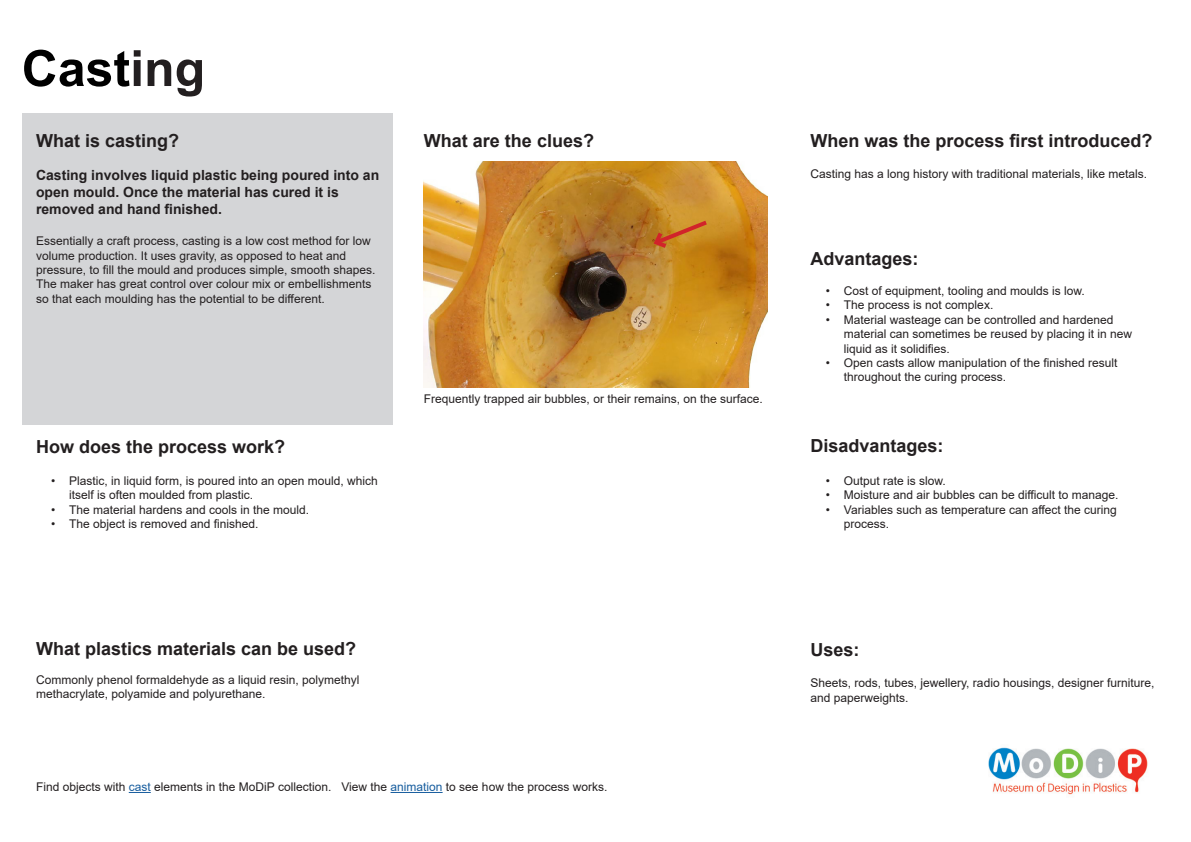
<style>
.page{position:relative;width:1191px;height:842px;background:#fff}
.page>*{position:absolute;margin:0;border:0;box-sizing:border-box;transform-origin:0 0}
.t1{font:700 50px "Arial";color:#000}
.t2{font:700 18px "Arial";color:#231f20}
.t3{font:700 14px/16.8px "Arial";color:#231f20}
.t4{font:12px/14.4px "Arial";color:#231f20}
.s1{color:#231f20}
.s2{color:#175d9e}
</style>
<div class="page">
<div style="left:22px;top:113px;width:370px;height:312px;background:#d4d5d7"></div>
<img style="left:988px;top:747px;width:160px;height:48px">
<img style="left:423px;top:161px;width:345px;height:227px">
<svg style="left:129px;top:792px;width:22px;height:1px"></svg>
<hr style="left:390px;top:792px;width:52px;height:1px;background:#175d9e">
<svg style="left:651px;top:217px;width:60px;height:34px;background:#c77c24"></svg>
<p class="t1" style="left:22px;top:33px;width:185px">Cast<span class="s1">ing</span></p>
<p class="t2" style="left:36px;top:128px;width:145px">What is casting?</p>
<p class="t3" style="left:36px;top:167px;width:345px">Casting involves liquid plastic being poured into an open mould. Once the material has cured it is removed and hand finished.</p>
<p class="t4" style="left:36px;top:234px;width:336px">Essentially a craft process, casting is a low cost method for low volume production. It uses gravity, as opposed to heat and</p>
<p class="t4" style="left:36px;top:263px;width:341px">pressure, to fill the mould and produces simple, smooth shapes.<br>The maker has great control over colour mix or embellishments so that each moulding has the potential to be different.</p>
<p class="t2" style="left:36px;top:433px;width:251px">How does the process work?</p>
<p class="t4" style="left:69px;top:473px;width:310px;text-indent:-18px">• Plastic, in liquid form, is poured into an open mould, which itself is often moulded from plastic.</p>
<p class="t4" style="left:51px;top:502px;width:260px">• The material hardens and cools in the mould.</p>
<p class="t4" style="left:51px;top:517px;width:209px">• The object is removed and finished.</p>
<p class="t2" style="left:36px;top:636px;width:322px">What plastics materials can be used?</p>
<p class="t4" style="left:36px;top:672px;width:325px">Commonly phenol formaldehyde as a liquid resin, polymethyl methacrylate, polyamide and polyurethane.</p>
<p class="t2" style="left:424px;top:128px;width:172px">What are the clues?</p>
<p class="t4" style="left:424px;top:391px;width:340px">Frequently trapped air bubbles, or their remains, on the surface.</p>
<p class="t4" style="left:36px;top:780px;width:573px">Find objects with <span class="s2">cast</span> elements in the MoDiP collection. View the <span class="s2">animation</span> to see how the process works.</p>
<p class="t2" style="left:810px;top:128px;width:344px">When was the process first introduced?</p>
<p class="t4" style="left:810px;top:167px;width:338px">Casting has a long history with traditional materials, like metals.</p>
<p class="t2" style="left:810px;top:246px;width:110px">Advantages:</p>
<p class="t4" style="left:826px;top:284px;width:260px">• Cost of equipment, tooling and moulds is low.</p>
<p class="t4" style="left:826px;top:298px;width:169px">• The process is not complex.</p>
<p class="t4" style="left:844px;top:312px;width:290px;text-indent:-18px">• Material wasteage can be controlled and hardened material can sometimes be reused by placing it in new liquid as it solidifies.</p>
<p class="t4" style="left:844px;top:356px;width:275px;text-indent:-18px">• Open casts allow manipulation of the finished result throughout the curing process.</p>
<p class="t2" style="left:810px;top:433px;width:135px">Disadvantages:</p>
<p class="t4" style="left:826px;top:473px;width:122px">• Output rate is slow.</p>
<p class="t4" style="left:826px;top:488px;width:294px">• Moisture and air bubbles can be difficult to manage.</p>
<p class="t4" style="left:844px;top:502px;width:274px;text-indent:-18px">• Variables such as temperature can affect the curing process.</p>
<p class="t2" style="left:810px;top:637px;width:51px">Uses:</p>
<p class="t4" style="left:810px;top:676px;width:345px">Sheets, rods, tubes, jewellery, radio housings, designer furniture, and paperweights.</p>
</div>
